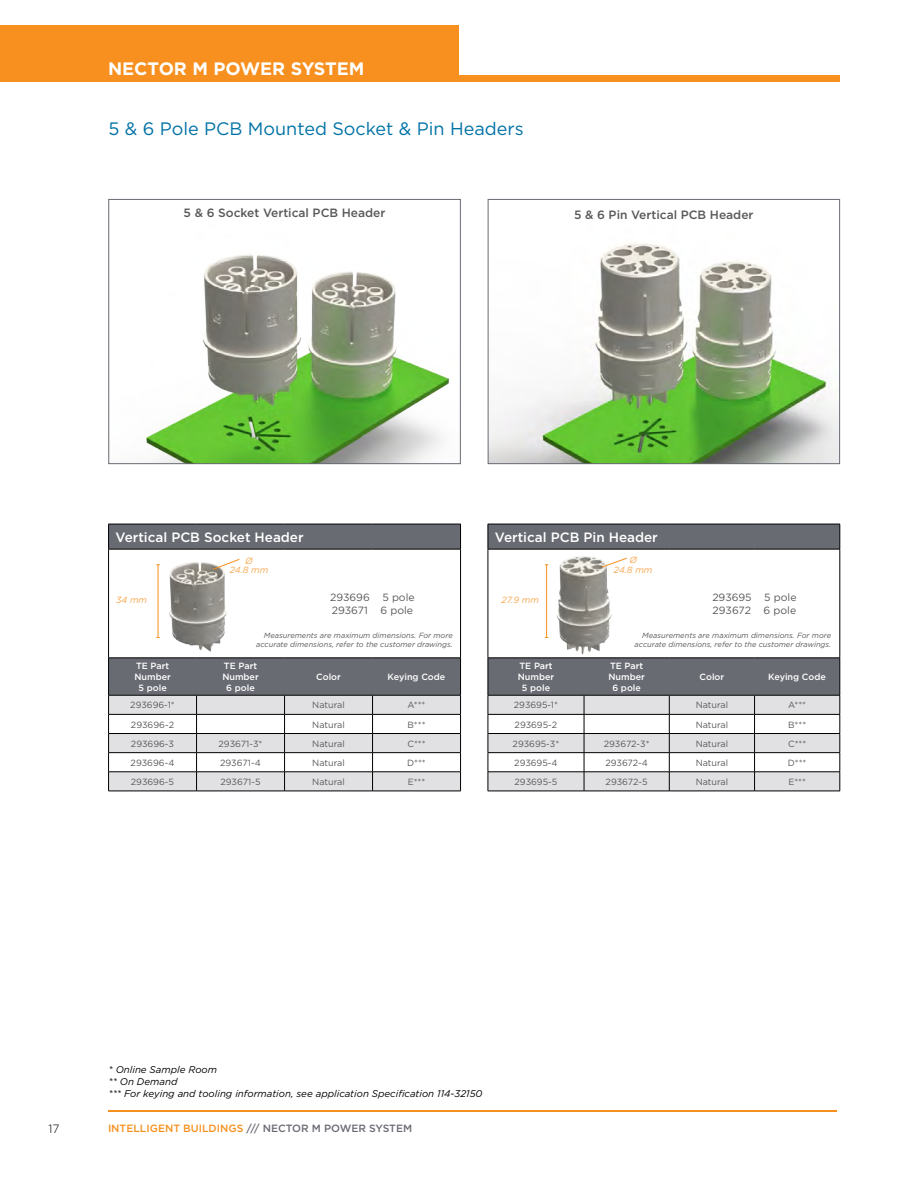
<style>
.page{position:relative;width:918px;height:1188px;background:#fff}
.page>*{position:absolute;margin:0;border:0;box-sizing:border-box;transform-origin:0 0}
.BLUE_BODY_HEADINGS{font:18px "Gotham";color:#0072a6}
.t1{font:700 18px "Gotham";color:#fff}
.t2{font:500 13.5px "Gotham";color:#fff}
.Captions_Bold{font:500 12px "Gotham";color:#58595b}
.t3{font:300 12px "Gotham";color:#000}
.t4{font:10.5px "Gotham";color:#58595b}
.t5{font:500 10.5px "Gotham";color:#696b73}
.Captions_Italic{font:italic 9.75px/11.7px "Gotham";color:#000}
.t6{font:9px "Gotham";color:#58595b}
.t7{font:500 9px/10.8px "Gotham";color:#fff;text-align:center}
.Captions_Italic-2{font:italic 9px "Gotham";color:#f9a64b}
.Captions_Italic-3{font:italic 7.5px/9px "Gotham";color:#58595b;text-align:right}
.s1{color:#f7901e}
</style>
<div class="page">
<hr style="left:108px;top:1110px;width:729px;height:1px;background:#f7901e">
<div style="left:0;top:26px;width:459px;height:56px;background:#f7901e"></div>
<div style="left:0;top:76px;width:840px;height:6px;background:#f7901e"></div>
<img style="left:146px;top:254px;width:304px;height:208px">
<div style="left:109px;top:199px;width:352px;height:265px;border:1px solid #696b73"></div>
<img style="left:490px;top:243px;width:348px;height:219px">
<div style="left:488px;top:199px;width:352px;height:265px;border:1px solid #696b73"></div>
<svg style="left:109px;top:525px;width:351px;height:170px;fill:#696b73"></svg>
<hr style="left:108px;top:524px;width:89px;height:1px;background:#000">
<svg style="left:108px;top:524px;width:1px;height:25px"></svg>
<hr style="left:197px;top:524px;width:88px;height:1px;background:#000">
<hr style="left:285px;top:524px;width:88px;height:1px;background:#000">
<hr style="left:373px;top:524px;width:88px;height:1px;background:#000">
<svg style="left:460px;top:524px;width:1px;height:25px"></svg>
<hr style="left:108px;top:549px;width:1px;height:109px;background:#000">
<hr style="left:285px;top:549px;width:88px;height:1px;background:#000">
<hr style="left:373px;top:549px;width:88px;height:1px;background:#000">
<hr style="left:460px;top:549px;width:1px;height:109px;background:#000">
<hr style="left:108px;top:658px;width:89px;height:1px;background:#000">
<hr style="left:108px;top:658px;width:1px;height:37px;background:#000">
<hr style="left:197px;top:658px;width:88px;height:1px;background:#000">
<hr style="left:285px;top:658px;width:88px;height:1px;background:#000">
<hr style="left:373px;top:658px;width:88px;height:1px;background:#000">
<hr style="left:460px;top:658px;width:1px;height:37px;background:#000">
<svg style="left:108px;top:695px;width:353px;height:96px"></svg>
<hr style="left:108px;top:791px;width:89px;height:1px;background:#000">
<hr style="left:197px;top:791px;width:88px;height:1px;background:#000">
<hr style="left:285px;top:791px;width:88px;height:1px;background:#000">
<hr style="left:373px;top:791px;width:88px;height:1px;background:#000">
<img style="left:109px;top:549px;width:177px;height:109px">
<svg style="left:489px;top:525px;width:351px;height:170px;fill:#696b73"></svg>
<hr style="left:488px;top:524px;width:96px;height:1px;background:#000">
<svg style="left:488px;top:524px;width:1px;height:25px"></svg>
<hr style="left:584px;top:524px;width:85px;height:1px;background:#000">
<hr style="left:669px;top:524px;width:86px;height:1px;background:#000">
<hr style="left:755px;top:524px;width:85px;height:1px;background:#000">
<svg style="left:840px;top:524px;width:1px;height:25px"></svg>
<hr style="left:488px;top:549px;width:96px;height:1px;background:#000">
<hr style="left:488px;top:549px;width:1px;height:109px;background:#000">
<hr style="left:584px;top:549px;width:85px;height:1px;background:#000">
<hr style="left:669px;top:549px;width:86px;height:1px;background:#000">
<hr style="left:755px;top:549px;width:85px;height:1px;background:#000">
<hr style="left:840px;top:549px;width:1px;height:109px;background:#000">
<hr style="left:488px;top:658px;width:96px;height:1px;background:#000">
<hr style="left:488px;top:658px;width:1px;height:37px;background:#000">
<hr style="left:584px;top:658px;width:85px;height:1px;background:#000">
<hr style="left:669px;top:658px;width:86px;height:1px;background:#000">
<hr style="left:755px;top:658px;width:85px;height:1px;background:#000">
<hr style="left:840px;top:658px;width:1px;height:37px;background:#000">
<svg style="left:488px;top:695px;width:353px;height:96px"></svg>
<hr style="left:488px;top:791px;width:96px;height:1px;background:#000">
<hr style="left:584px;top:791px;width:85px;height:1px;background:#000">
<hr style="left:669px;top:791px;width:86px;height:1px;background:#000">
<hr style="left:755px;top:791px;width:85px;height:1px;background:#000">
<img style="left:501px;top:549px;width:155px;height:109px">
<svg style="left:212px;top:558px;width:28px;height:12px"></svg>
<svg style="left:601px;top:557px;width:27px;height:11px"></svg>
<hr style="left:158px;top:565px;width:1px;height:72px;background:#f7901e">
<hr style="left:546px;top:565px;width:1px;height:72px;background:#f7901e">
<h1 class="t1" style="left:108px;top:57px;width:258px">NECTOR M POWER SYSTEM</h1>
<p class="BLUE_BODY_HEADINGS" style="left:108px;top:117px;width:417px">5 &amp; 6 Pole PCB Mounted Socket &amp; Pin Headers</p>
<p class="Captions_Bold" style="left:184px;top:205px;width:203px">5 &amp; 6 Socket Vertical PCB Header</p>
<p class="Captions_Bold" style="left:574px;top:206px;width:181px">5 &amp; 6 Pin Vertical PCB Header</p>
<p class="t2" style="left:115px;top:528px;width:190px">Vertical PCB Socket Header</p>
<p class="t2" style="left:495px;top:528px;width:165px">Vertical PCB Pin Header</p>
<p class="Captions_Italic-2" style="left:245px;top:555px;width:9px">Ø</p>
<p class="Captions_Italic-2" style="left:629px;top:554px;width:9px">Ø</p>
<p class="Captions_Italic-2" style="left:230px;top:564px;width:40px">24.8 mm</p>
<p class="Captions_Italic-2" style="left:614px;top:564px;width:40px">24.8 mm</p>
<p class="t4" style="left:330px;top:591px;width:86px">293696 5 pole</p>
<p class="t4" style="left:332px;top:604px;width:83px">293671 6 pole</p>
<p class="Captions_Italic-2" style="left:116px;top:594px;width:33px">34 mm</p>
<p class="Captions_Italic-2" style="left:501px;top:594px;width:39px">27.9 mm</p>
<p class="t4" style="left:712px;top:591px;width:86px">293695 5 pole</p>
<p class="t4" style="left:713px;top:604px;width:85px">293672 6 pole</p>
<p class="Captions_Italic-3" style="left:256px;top:631px;width:198px">Measurements are maximum dimensions. For more accurate dimensions, refer to the customer drawings.</p>
<p class="t7" style="left:134px;top:661px;width:38px">TE Part<br>Number<br>5 pole</p>
<p class="t7" style="left:222px;top:661px;width:38px">TE Part<br>Number<br>6 pole</p>
<p class="t7" style="left:316px;top:671px;width:26px">Color</p>
<p class="t7" style="left:388px;top:671px;width:59px">Keying Code</p>
<p class="t6" style="left:130px;top:699px;width:46px">293696-1*</p>
<p class="t6" style="left:312px;top:699px;width:34px">Natural</p>
<p class="t6" style="left:408px;top:699px;width:19px">A***</p>
<p class="t6" style="left:131px;top:719px;width:45px">293696-2</p>
<p class="t6" style="left:312px;top:719px;width:34px">Natural</p>
<p class="t6" style="left:407px;top:719px;width:20px">B***</p>
<p class="t6" style="left:131px;top:738px;width:45px">293696-3</p>
<p class="t6" style="left:219px;top:738px;width:45px">293671-3*</p>
<p class="t6" style="left:312px;top:738px;width:34px">Natural</p>
<p class="t6" style="left:407px;top:738px;width:20px">C***</p>
<p class="t6" style="left:131px;top:757px;width:45px">293696-4</p>
<p class="t6" style="left:220px;top:757px;width:42px">293671-4</p>
<p class="t6" style="left:312px;top:757px;width:34px">Natural</p>
<p class="t6" style="left:407px;top:757px;width:20px">D***</p>
<p class="t6" style="left:131px;top:776px;width:45px">293696-5</p>
<p class="t6" style="left:220px;top:776px;width:42px">293671-5</p>
<p class="t6" style="left:312px;top:776px;width:34px">Natural</p>
<p class="t6" style="left:408px;top:776px;width:19px">E***</p>
<p class="Captions_Italic-3" style="left:635px;top:631px;width:198px">Measurements are maximum dimensions. For more accurate dimensions, refer to the customer drawings.</p>
<p class="t7" style="left:518px;top:661px;width:38px">TE Part<br>Number<br>5 pole</p>
<p class="t7" style="left:608px;top:661px;width:38px">TE Part<br>Number<br>6 pole</p>
<p class="t7" style="left:700px;top:671px;width:26px">Color</p>
<p class="t7" style="left:768px;top:671px;width:59px">Keying Code</p>
<p class="t6" style="left:514px;top:699px;width:46px">293695-1*</p>
<p class="t6" style="left:696px;top:699px;width:34px">Natural</p>
<p class="t6" style="left:788px;top:699px;width:19px">A***</p>
<p class="t6" style="left:515px;top:719px;width:44px">293695-2</p>
<p class="t6" style="left:696px;top:719px;width:34px">Natural</p>
<p class="t6" style="left:788px;top:719px;width:20px">B***</p>
<p class="t6" style="left:513px;top:738px;width:48px">293695-3*</p>
<p class="t6" style="left:604px;top:738px;width:47px">293672-3*</p>
<p class="t6" style="left:696px;top:738px;width:34px">Natural</p>
<p class="t6" style="left:788px;top:738px;width:20px">C***</p>
<p class="t6" style="left:514px;top:757px;width:45px">293695-4</p>
<p class="t6" style="left:605px;top:757px;width:44px">293672-4</p>
<p class="t6" style="left:696px;top:757px;width:34px">Natural</p>
<p class="t6" style="left:788px;top:757px;width:20px">D***</p>
<p class="t6" style="left:515px;top:776px;width:44px">293695-5</p>
<p class="t6" style="left:606px;top:776px;width:44px">293672-5</p>
<p class="t6" style="left:696px;top:776px;width:34px">Natural</p>
<p class="t6" style="left:788px;top:776px;width:19px">E***</p>
<p class="Captions_Italic" style="left:109px;top:1064px;width:375px">* Online Sample Room<br>** On Demand<br>*** For keying and tooling information, see application Specification 114-32150</p>
<h3 class="t3" style="left:48px;top:1121px;width:13px">17</h3>
<p class="t5" style="left:108px;top:1122px;width:306px"><span class="s1">INTELLIGENT BUILDINGS</span> /// NECTOR M POWER SYSTEM</p>
</div>
